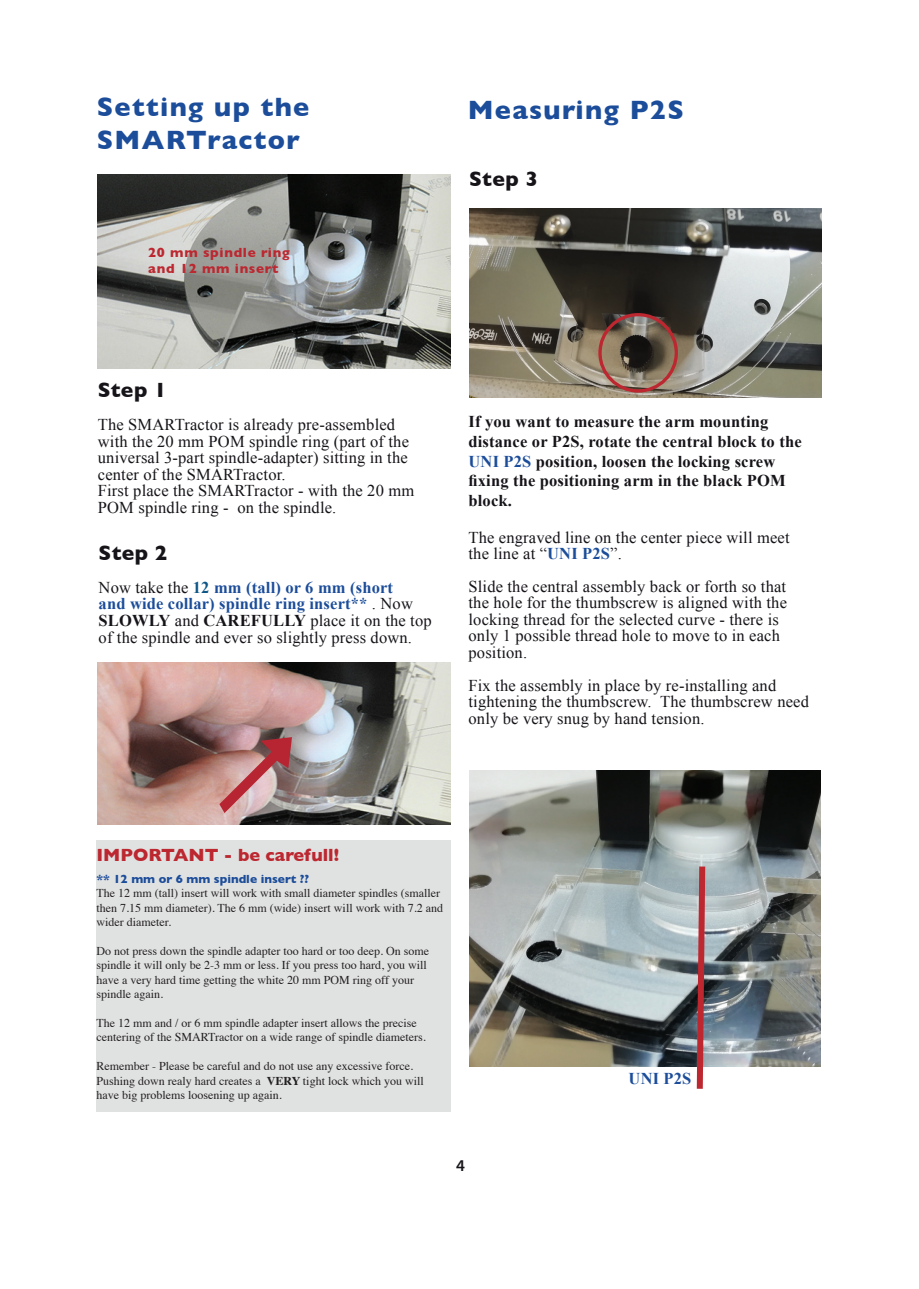
<style>
.page{position:relative;width:919px;height:1289px;background:#fff}
.page>*{position:absolute;margin:0;border:0;box-sizing:border-box;transform-origin:0 0}
.t1{font:700 27px/32.4px "Gill Sans";letter-spacing:.05em;color:#1c4d9a}
.t2{font:700 21px "Gill Sans";letter-spacing:.01em;color:#171419}
.t3{font:700 18px "Gill Sans";color:#bc2730}
.t4{font:16.5px/16.5px "Times New Roman";letter-spacing:.01em;color:#171419}
.t5{font:700 16.5px/19.8px "Times New Roman";letter-spacing:.01em;color:#171419}
.t6{font:700 16.5px "Times New Roman";letter-spacing:.01em;color:#1c4d9a}
.t7{font:600 16.5px "Myriad Pro";color:#171419}
.t8{font:700 13.5px/16.2px "Gill Sans";letter-spacing:.05em;color:#bc2730}
.t9{font:12px/14.4px "Times";color:#231f20}
.t10{font:700 12px "Gill Sans";color:#1c4d9a}
.s1{font-weight:700;color:#0d5686}
.s2{font-weight:700;color:#1c4d9a}
.s3{font-weight:700}
.s4{color:#1c4d9a}
</style>
<div class="page">
<img style="left:98px;top:662px;width:352px;height:162px">
<div style="left:97px;top:840px;width:354px;height:271px;background:#e0e2e1"></div>
<img style="left:98px;top:175px;width:352px;height:193px">
<img style="left:469px;top:208px;width:352px;height:189px">
<img style="left:470px;top:770px;width:350px;height:295px">
<svg style="left:219px;top:737px;width:73px;height:76px"></svg>
<svg style="left:693px;top:860px;width:15px;height:229px"></svg>
<div style="left:598px;top:313px;width:80px;height:79px;border:3px solid #bc2730;border-radius:50%"></div>
<h1 class="t1" style="left:97px;top:90px;width:214px">Setting up the<br>SMARTractor</h1>
<p class="t8" style="left:148px;top:244px;width:143px">20 mm spindle ring and 12 mm insert</p>
<h1 class="t1" style="left:467px;top:93px;width:218px">Measuring P2S</h1>
<p class="t2" style="left:469px;top:163px;width:70px">Step 3</p>
<p class="t2" style="left:98px;top:373px;width:70px">Step 1</p>
<p class="t4" style="left:98px;top:416px;width:318px">The SMARTractor is already pre-assembled with the 20 mm POM spindle ring (part of the universal 3-part spindle-adapter) sitting in the center of the SMARTractor.<br>First place the SMARTractor - with the 20 mm POM spindle ring - on the spindle.</p>
<p class="t2" style="left:99px;top:536px;width:70px">Step 2</p>
<p class="t4" style="left:99px;top:579px;width:334px">Now take the <span class="s1">12</span> <span class="s2">mm (tall) or 6 mm (short<br>and wide collar) spindle ring insert**</span> . Now <span class="s3">SLOWLY</span> and <span class="s3">CAREFULLY</span> place it on the top of the spindle and ever so slightly press down.</p>
<p class="t5" style="left:468px;top:411px;width:334px">If you want to measure the arm mounting distance or P2S, rotate the central block to the <span class="s4">UNI P2S</span> position, loosen the locking screw fixing the positioning arm in the black POM block.</p>
<p class="t4" style="left:468px;top:528px;width:323px">The engraved line on the center piece will meet the line at “<span class="s2">UNI P2S</span>”.</p>
<p class="t4" style="left:468px;top:577px;width:320px">Slide the central assembly back or forth so that the hole for the thumbscrew is aligned with the locking thread for the selected curve - there is only 1 possible thread hole to move to in each position.</p>
<p class="t4" style="left:468px;top:676px;width:342px">Fix the assembly in place by re-installing and tightening the thumbscrew. The thumbscrew need only be very snug by hand tension.</p>
<p class="t3" style="left:96px;top:841px;width:244px">IMPORTANT - be carefull!</p>
<p class="t10" style="left:96px;top:869px;width:214px">** 12 mm or 6 mm spindle insert ??</p>
<p class="t9" style="left:96px;top:885px;width:348px">The 12 mm (tall) insert will work with small diameter spindles (smaller then 7.15 mm diameter). The 6 mm (wide) insert will work with 7.2 and wider diameter.</p>
<p class="t9" style="left:96px;top:942px;width:334px">Do not press down the spindle adapter too hard or too deep. On some spindle it will only be 2-3 mm or less. If you press too hard, you will have a very hard time getting the white 20 mm POM ring off your spindle again.</p>
<p class="t9" style="left:96px;top:1014px;width:331px">The 12 mm and / or 6 mm spindle adapter insert allows the precise centering of the SMARTractor on a wide range of spindle diameters.</p>
<p class="t9" style="left:96px;top:1058px;width:329px">Remember - Please be careful and do not use any excessive force.<br>Pushing down realy hard creates a <span class="s3">VERY</span> tight lock which you will have big problems loosening up again.</p>
<p class="t7" style="left:456px;top:1154px;width:10px">4</p>
<p class="t6" style="left:628px;top:1066px;width:64px">UNI P2S</p>
</div>
